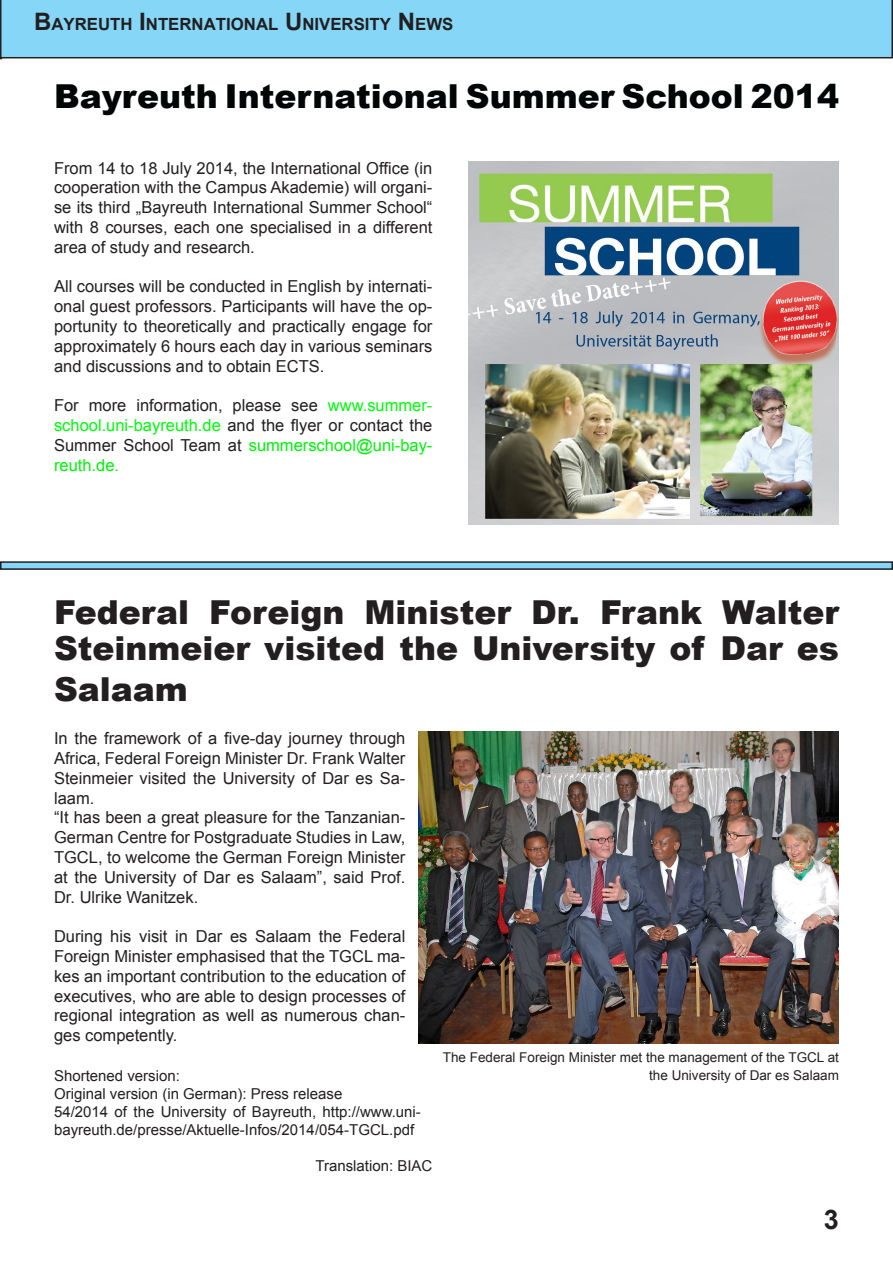
<style>
.page{position:relative;width:893px;height:1263px;background:#fff}
.page>*{position:absolute;margin:0;border:0;box-sizing:border-box;transform-origin:0 0}
.t1{font:900 33px/36px "Arial";color:#231f20}
.t2{font:900 33px "Arial";color:#000505}
.t3{font:700 27px "Arial";color:#231f20}
.t4{font:700 16.8px "Arial";color:#231f20}
.t5{font:16.5px/19.8px "Arial";color:#231f20;text-align:justify}
.t6{font:15px/18px "Arial";color:#231f20}
.t7{font:13.5px/18px "Arial";color:#231f20;text-align:right}
.s1{font-size:24px}
.s2{color:#00fb0e}
.s3{color:#00f10b}
</style>
<div class="page">
<div style="left:0;top:0;width:893px;height:58px;background:#86d6f7"></div>
<img style="left:419px;top:731px;width:420px;height:313px">
<div style="left:1px;top:562px;width:891px;height:7px;background:#86d6f7"></div>
<div style="left:0;top:561px;width:893px;height:9px;border:2px solid #231f20"></div>
<img style="left:469px;top:162px;width:370px;height:363px">
<p class="t4" style="left:34px;top:13px;width:421px"><span class="s1">B</span>AYREUTH <span class="s1">I</span>NTERNATIONAL <span class="s1">U</span> NIVERSITY <span class="s1">N</span> EWS</p>
<h1 class="t2" style="left:54px;top:72px;width:786px">Bayreuth International Summer School 2014</h1>
<p class="t5" style="left:54px;top:158px;width:380px">From 14 to 18 July 2014, the International Office (in cooperation with the Campus Akademie) will organi&shy;se its third „Bayreuth International Summer School“ with 8 courses, each one specialised in a different area of study and research.</p>
<p class="t5" style="left:54px;top:277px;width:380px">All courses will be conducted in English by internati&shy;onal guest professors. Participants will have the op&shy;portunity to theoretically and practically engage for approximately 6 hours each day in various seminars and discussions and to obtain ECTS.</p>
<p class="t5" style="left:54px;top:396px;width:380px">For more information, please see <span class="s2">www.summer&shy;school.uni-bayreuth.de</span> and the flyer or contact the Summer School Team at <span class="s3">summerschool@uni-bay&shy;reuth.de.</span></p>
<h1 class="t1" style="left:54px;top:593px;width:786px">Federal Foreign Minister Dr. Frank Walter<br>Steinmeier visited the University of Dar es</h1>
<h1 class="t1" style="left:54px;top:670px;width:135px">Salaam</h1>
<p class="t5" style="left:54px;top:729px;width:353px;text-align:left">In the framework of a five-day journey through Africa, Federal Foreign Minister Dr. Frank Walter Steinmeier visited the University of Dar es Sa&shy;laam.<br>“It has been a great pleasure for the Tanzanian-German Centre for Postgraduate Studies in Law, TGCL, to welcome the German Foreign Minister at the University of Dar es Salaam”, said Prof.<br>Dr. Ulrike Wanitzek.</p>
<p class="t5" style="left:54px;top:927px;width:353px">During his visit in Dar es Salaam the Federal Foreign Minister emphasised that the TGCL ma&shy;kes an important contribution to the education of executives, who are able to design processes of regional integration as well as numerous chan&shy;ges competently.</p>
<p class="t6" style="left:54px;top:1067px;width:368px">Shortened version:<br>Original version (in German): Press release<br>54/2014 of the University of Bayreuth, http://www.uni&shy;bayreuth.de/presse/Aktuelle-Infos/2014/054-TGCL.pdf</p>
<p class="t6" style="left:315px;top:1157px;width:118px">Translation: BIAC</p>
<p class="t7" style="left:443px;top:1048px;width:398px">The Federal Foreign Minister met the management of the TGCL at the University of Dar es Salaam</p>
<h2 class="t3" style="left:824px;top:1201px;width:17px">3</h2>
</div>
